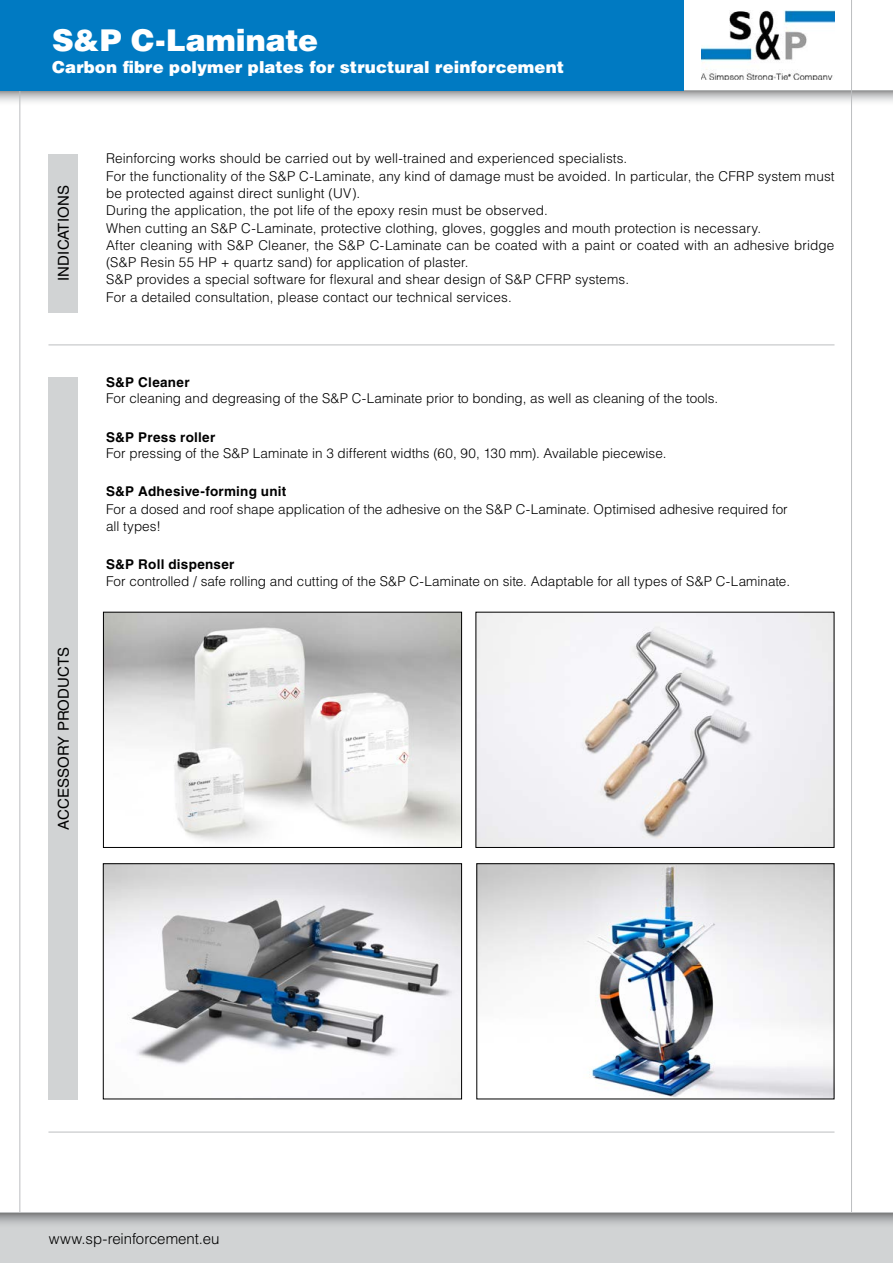
<style>
.page{position:relative;width:893px;height:1263px;background:#fff}
.page>*{position:absolute;margin:0;border:0;box-sizing:border-box;transform-origin:0 0}
.t1{font:900 30px "Helvetica LT Std";color:#fff}
.t2{font:900 16.5px "Helvetica LT Std";letter-spacing:.01em;color:#fff}
.t3{font:15px "Helvetica LT Std";letter-spacing:.01em;color:#000}
.t4{font:300 15px "Helvetica LT Std";letter-spacing:-.005em;color:#000}
.t5{font:300 13.5px/17.2px "Helvetica LT Std";letter-spacing:.005em;color:#000}
.t6{font:700 13.5px "Helvetica LT Std";letter-spacing:.02em;color:#000}
</style>
<div class="page">
<svg style="left:0;top:91px;width:893px;height:15px"></svg>
<hr style="left:0;top:90px;width:893px;height:1px;background:#bcbec0">
<hr style="left:19px;top:0;width:1px;height:1263px;background:#bcbec0">
<hr style="left:851px;top:0;width:1px;height:1263px;background:#bcbec0">
<div style="left:0;top:1212px;width:893px;height:51px;background:#d1d3d4"></div>
<svg style="left:0;top:1213px;width:893px;height:11px"></svg>
<hr style="left:0;top:1212px;width:893px;height:1px;background:#bcbec0">
<div style="left:0;top:0;width:683px;height:91px;background:#007ac2"></div>
<img style="left:701px;top:11px;width:133px;height:69px">
<div style="left:48px;top:154px;width:30px;height:159px;background:#d1d3d4"></div>
<div style="left:48px;top:377px;width:30px;height:722px;background:#d1d3d4"></div>
<hr style="left:48px;top:344px;width:786px;height:1px;background:#bcbec0">
<img style="left:105px;top:614px;width:355px;height:232px">
<div style="left:103px;top:612px;width:359px;height:236px;border:1px solid #000"></div>
<img style="left:105px;top:865px;width:355px;height:232px">
<div style="left:103px;top:863px;width:359px;height:236px;border:1px solid #000"></div>
<img style="left:477px;top:614px;width:355px;height:232px">
<div style="left:475px;top:612px;width:359px;height:236px;border:1px solid #000"></div>
<img style="left:478px;top:865px;width:354px;height:232px">
<div style="left:476px;top:863px;width:358px;height:236px;border:1px solid #000"></div>
<hr style="left:48px;top:1132px;width:786px;height:1px;background:#bcbec0">
<h1 class="t1" style="left:52px;top:20px;width:267px">S&amp;P C-Laminate</h1>
<p class="t2" style="left:52px;top:56px;width:513px">Carbon fibre polymer plates for structural reinforcement</p>
<p class="t3" style="left:55px;top:281px;width:97px;rotate:-90deg">INDICATIONS</p>
<p class="t3" style="left:55px;top:830px;width:185px;rotate:-90deg">ACCESSORY PRODUCTS</p>
<p class="t5" style="left:106px;top:150px;width:730px">Reinforcing works should be carried out by well-trained and experienced specialists.<br>For the functionality of the S&amp;P C-Laminate, any kind of damage must be avoided. In particular, the CFRP system must be protected against direct sunlight (UV).<br>During the application, the pot life of the epoxy resin must be observed.<br>When cutting an S&amp;P C-Laminate, protective clothing, gloves, goggles and mouth protection is necessary.<br>After cleaning with S&amp;P Cleaner, the S&amp;P C-Laminate can be coated with a paint or coated with an adhesive bridge (S&amp;P Resin 55 HP + quartz sand) for application of plaster.<br>S&amp;P provides a special software for flexural and shear design of S&amp;P CFRP systems.<br>For a detailed consultation, please contact our technical services.</p>
<p class="t6" style="left:106px;top:374px;width:85px">S&amp;P Cleaner</p>
<p class="t5" style="left:106px;top:390px;width:614px">For cleaning and degreasing of the S&amp;P C-Laminate prior to bonding, as well as cleaning of the tools.</p>
<p class="t6" style="left:106px;top:429px;width:111px">S&amp;P Press roller</p>
<p class="t5" style="left:106px;top:445px;width:562px">For pressing of the S&amp;P Laminate in 3 different widths (60, 90, 130 mm). Available piecewise.</p>
<p class="t6" style="left:106px;top:483px;width:182px">S&amp;P Adhesive-forming unit</p>
<p class="t5" style="left:106px;top:501px;width:683px;line-height:16.5px">For a dosed and roof shape application of the adhesive on the S&amp;P C-Laminate. Optimised adhesive required for all types!</p>
<p class="t6" style="left:106px;top:556px;width:130px">S&amp;P Roll dispenser</p>
<p class="t5" style="left:106px;top:572px;width:686px">For controlled / safe rolling and cutting of the S&amp;P C-Laminate on site. Adaptable for all types of S&amp;P C-Laminate.</p>
<p class="t4" style="left:49px;top:1230px;width:172px">www.sp-reinforcement.eu</p>
</div>
